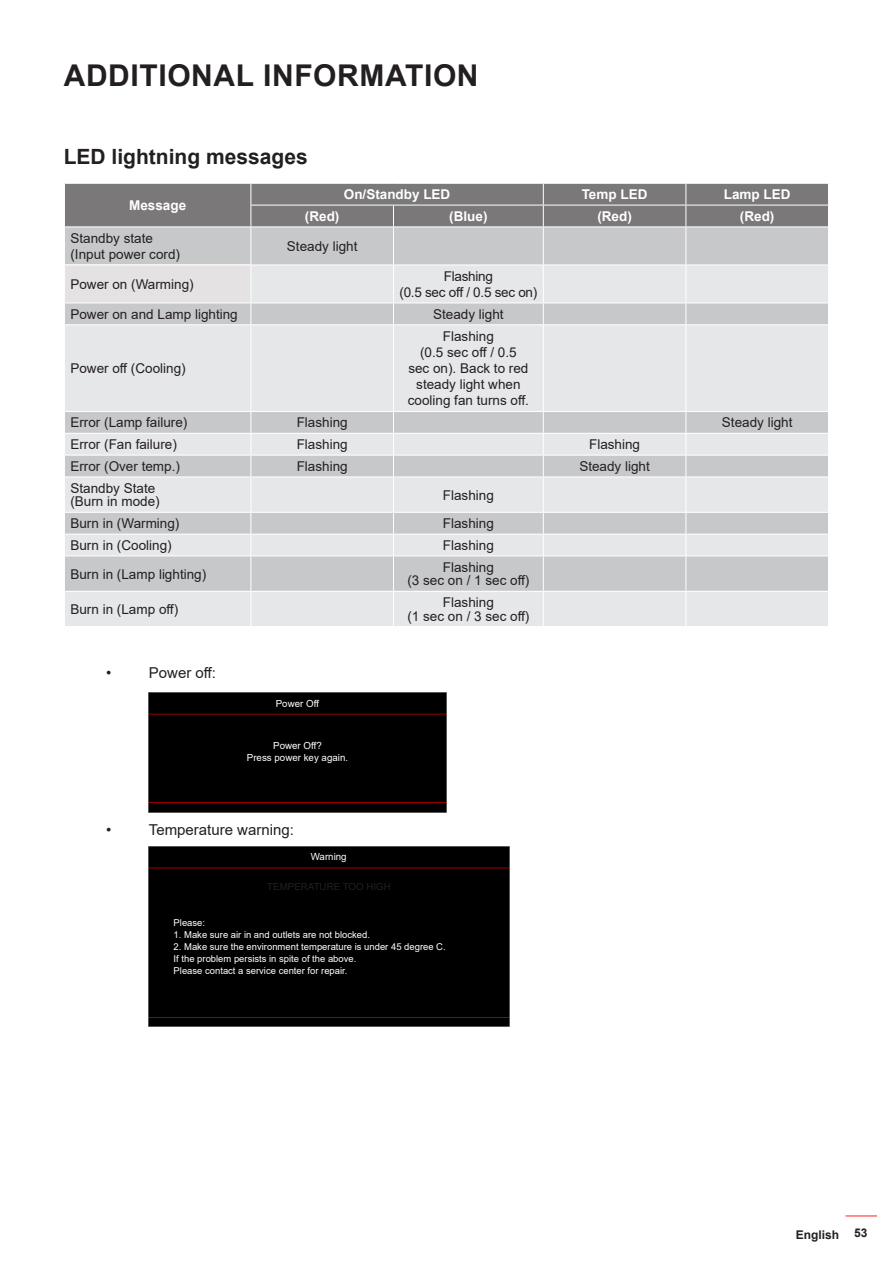
<style>
.page{position:relative;width:893px;height:1263px;background:#fff}
.page>*{position:absolute;margin:0;border:0;box-sizing:border-box;transform-origin:0 0}
.t1{font:700 30px "Arial";letter-spacing:.02em;color:#231f20}
.Heading_2_continue{font:700 21px "Arial";color:#231f20}
.t2{font:15px "Arial";color:#231f20}
.Cell_Body{font:13.5px/16.2px "Arial";color:#231f20;text-align:center}
.Body{font:700 13.5px "Arial";color:#fff}
.Cell_Body-2{font:13.5px "Arial";letter-spacing:-.02em;color:#231f20}
.t3{font:700 12px "Arial";color:#231f20}
.t4{font:9.75px/12px "Arial";color:#fff;text-align:center}
.t5{font:9.75px "Arial";color:#231f20}
.t6{font:9.45px/12px "Arial";color:#fff}
</style>
<div class="page">
<hr style="left:845px;top:1215px;width:32px;height:1px;background:#ff1f20">
<div style="left:65px;top:228px;width:763px;height:37px;background:#c7c8ca"></div>
<svg style="left:65px;top:266px;width:763px;height:360px;background:#dddee0"></svg>
<hr style="left:251px;top:227px;width:1px;height:38px;background:#fff">
<hr style="left:685px;top:227px;width:1px;height:38px;background:#fff">
<hr style="left:251px;top:265px;width:1px;height:38px;background:#fff">
<hr style="left:685px;top:265px;width:1px;height:38px;background:#fff">
<hr style="left:251px;top:325px;width:1px;height:86px;background:#fff">
<hr style="left:685px;top:325px;width:1px;height:86px;background:#fff">
<hr style="left:64px;top:477px;width:187px;height:1px;background:#fff">
<hr style="left:251px;top:477px;width:142px;height:1px;background:#fff">
<hr style="left:251px;top:477px;width:1px;height:35px;background:#fff">
<hr style="left:544px;top:477px;width:142px;height:1px;background:#fff">
<hr style="left:686px;top:477px;width:143px;height:1px;background:#fff">
<hr style="left:685px;top:477px;width:1px;height:35px;background:#fff">
<hr style="left:64px;top:512px;width:187px;height:1px;background:#fff">
<hr style="left:251px;top:512px;width:142px;height:1px;background:#fff">
<hr style="left:544px;top:512px;width:142px;height:1px;background:#fff">
<hr style="left:686px;top:512px;width:143px;height:1px;background:#fff">
<hr style="left:64px;top:534px;width:187px;height:1px;background:#fff">
<hr style="left:251px;top:534px;width:142px;height:1px;background:#fff">
<svg style="left:251px;top:513px;width:1px;height:43px"></svg>
<hr style="left:544px;top:534px;width:142px;height:1px;background:#fff">
<hr style="left:686px;top:534px;width:143px;height:1px;background:#fff">
<svg style="left:685px;top:513px;width:1px;height:43px"></svg>
<hr style="left:64px;top:556px;width:187px;height:1px;background:#fff">
<hr style="left:251px;top:556px;width:142px;height:1px;background:#fff">
<hr style="left:251px;top:556px;width:1px;height:35px;background:#fff">
<hr style="left:544px;top:556px;width:142px;height:1px;background:#fff">
<hr style="left:686px;top:556px;width:143px;height:1px;background:#fff">
<hr style="left:685px;top:556px;width:1px;height:35px;background:#fff">
<hr style="left:64px;top:591px;width:187px;height:1px;background:#fff">
<hr style="left:251px;top:591px;width:142px;height:1px;background:#fff">
<hr style="left:251px;top:592px;width:1px;height:34px;background:#fff">
<hr style="left:544px;top:591px;width:142px;height:1px;background:#fff">
<hr style="left:686px;top:591px;width:143px;height:1px;background:#fff">
<hr style="left:685px;top:592px;width:1px;height:34px;background:#fff">
<svg style="left:64px;top:183px;width:765px;height:44px;background:#817f80"></svg>
<hr style="left:393px;top:227px;width:1px;height:38px;background:#fff">
<hr style="left:543px;top:227px;width:1px;height:38px;background:#fff">
<hr style="left:393px;top:265px;width:1px;height:38px;background:#fff">
<hr style="left:543px;top:265px;width:1px;height:38px;background:#fff">
<svg style="left:65px;top:303px;width:763px;height:22px;background:#cacacc"></svg>
<hr style="left:393px;top:324px;width:151px;height:1px;background:#fff">
<hr style="left:393px;top:325px;width:1px;height:86px;background:#fff">
<hr style="left:543px;top:325px;width:1px;height:86px;background:#fff">
<hr style="left:393px;top:477px;width:151px;height:1px;background:#fff">
<hr style="left:393px;top:477px;width:1px;height:35px;background:#fff">
<hr style="left:543px;top:477px;width:1px;height:35px;background:#fff">
<hr style="left:393px;top:512px;width:151px;height:1px;background:#fff">
<hr style="left:393px;top:534px;width:151px;height:1px;background:#fff">
<svg style="left:393px;top:513px;width:1px;height:43px"></svg>
<svg style="left:543px;top:513px;width:1px;height:43px"></svg>
<hr style="left:393px;top:556px;width:151px;height:1px;background:#fff">
<hr style="left:393px;top:556px;width:1px;height:35px;background:#fff">
<hr style="left:543px;top:556px;width:1px;height:35px;background:#fff">
<hr style="left:393px;top:591px;width:151px;height:1px;background:#fff">
<hr style="left:393px;top:592px;width:1px;height:34px;background:#fff">
<hr style="left:543px;top:592px;width:1px;height:34px;background:#fff">
<hr style="left:64px;top:411px;width:187px;height:1px;background:#fff">
<hr style="left:251px;top:411px;width:142px;height:1px;background:#fff">
<hr style="left:544px;top:411px;width:142px;height:1px;background:#fff">
<hr style="left:686px;top:411px;width:143px;height:1px;background:#fff">
<hr style="left:393px;top:411px;width:151px;height:1px;background:#fff">
<hr style="left:64px;top:433px;width:187px;height:1px;background:#fff">
<hr style="left:251px;top:433px;width:142px;height:1px;background:#fff">
<svg style="left:251px;top:412px;width:1px;height:65px"></svg>
<hr style="left:544px;top:433px;width:142px;height:1px;background:#fff">
<hr style="left:686px;top:433px;width:143px;height:1px;background:#fff">
<svg style="left:685px;top:412px;width:1px;height:65px"></svg>
<hr style="left:64px;top:455px;width:187px;height:1px;background:#fff">
<hr style="left:251px;top:455px;width:142px;height:1px;background:#fff">
<hr style="left:544px;top:455px;width:142px;height:1px;background:#fff">
<hr style="left:686px;top:455px;width:143px;height:1px;background:#fff">
<hr style="left:393px;top:433px;width:151px;height:1px;background:#fff">
<svg style="left:393px;top:412px;width:1px;height:65px"></svg>
<svg style="left:543px;top:412px;width:1px;height:65px"></svg>
<hr style="left:393px;top:455px;width:151px;height:1px;background:#fff">
<div style="left:149px;top:692px;width:297px;height:120px;background:#000"></div>
<div style="left:149px;top:846px;width:360px;height:180px;background:#000"></div>
<h1 class="t1" style="left:64px;top:54px;width:416px">ADDITIONAL INFORMATION</h1>
<p class="Heading_2_continue" style="left:64px;top:142px;width:245px">LED lightning messages</p>
<p class="Body" style="left:129px;top:196px;width:59px">Message</p>
<p class="Body" style="left:344px;top:185px;width:108px">On/Standby LED</p>
<p class="Body" style="left:582px;top:185px;width:67px">Temp LED</p>
<p class="Body" style="left:724px;top:185px;width:68px">Lamp LED</p>
<p class="Body" style="left:305px;top:207px;width:36px">(Red)</p>
<p class="Body" style="left:449px;top:207px;width:40px">(Blue)</p>
<p class="Body" style="left:597px;top:207px;width:36px">(Red)</p>
<p class="Body" style="left:740px;top:207px;width:36px">(Red)</p>
<p class="Cell_Body" style="left:70px;top:230px;width:84px">Standby state</p>
<p class="Cell_Body" style="left:70px;top:246px;width:111px">(Input power cord)</p>
<p class="Cell_Body" style="left:70px;top:276px;width:125px">Power on (Warming)</p>
<p class="Cell_Body" style="left:287px;top:238px;width:72px">Steady light</p>
<p class="Cell_Body-2" style="left:444px;top:267px;width:51px">Flashing</p>
<p class="Cell_Body-2" style="left:399px;top:283px;width:139px">(0.5 sec off / 0.5 sec on)</p>
<p class="Cell_Body" style="left:70px;top:306px;width:169px">Power on and Lamp lighting</p>
<p class="Cell_Body" style="left:433px;top:306px;width:72px">Steady light</p>
<p class="Cell_Body" style="left:70px;top:360px;width:117px">Power off (Cooling)</p>
<p class="Cell_Body" style="left:443px;top:328px;width:53px">Flashing</p>
<p class="Cell_Body" style="left:408px;top:344px;width:123px">(0.5 sec off / 0.5<br>sec on). Back to red steady light when cooling fan turns off.</p>
<p class="Cell_Body" style="left:70px;top:414px;width:119px">Error (Lamp failure)</p>
<p class="Cell_Body" style="left:297px;top:414px;width:53px">Flashing</p>
<p class="Cell_Body" style="left:722px;top:414px;width:72px">Steady light</p>
<p class="Cell_Body" style="left:70px;top:436px;width:108px">Error (Fan failure)</p>
<p class="Cell_Body" style="left:297px;top:436px;width:53px">Flashing</p>
<p class="Cell_Body" style="left:589px;top:436px;width:53px">Flashing</p>
<p class="Cell_Body" style="left:70px;top:458px;width:111px">Error (Over temp.)</p>
<p class="Cell_Body" style="left:297px;top:458px;width:53px">Flashing</p>
<p class="Cell_Body" style="left:579px;top:458px;width:72px">Steady light</p>
<p class="Cell_Body" style="left:70px;top:480px;width:86px">Standby State</p>
<p class="Cell_Body" style="left:70px;top:493px;width:91px">(Burn in mode)</p>
<p class="Cell_Body" style="left:443px;top:487px;width:53px">Flashing</p>
<p class="Cell_Body" style="left:70px;top:515px;width:111px">Burn in (Warming)</p>
<p class="Cell_Body" style="left:443px;top:515px;width:53px">Flashing</p>
<p class="Cell_Body" style="left:70px;top:537px;width:103px">Burn in (Cooling)</p>
<p class="Cell_Body" style="left:443px;top:537px;width:53px">Flashing</p>
<p class="Cell_Body" style="left:70px;top:566px;width:137px">Burn in (Lamp lighting)</p>
<p class="Cell_Body" style="left:443px;top:559px;width:53px">Flashing</p>
<p class="Cell_Body" style="left:407px;top:572px;width:124px">(3 sec on / 1 sec off)</p>
<p class="Cell_Body" style="left:70px;top:601px;width:109px">Burn in (Lamp off)</p>
<p class="t2" style="left:149px;top:663px;width:69px">Power off:</p>
<p class="t4" style="left:276px;top:697px;width:45px">Power Off</p>
<p class="t4" style="left:247px;top:739px;width:103px">Power Off?<br>Press power key again.</p>
<p class="Cell_Body" style="left:443px;top:594px;width:53px">Flashing</p>
<p class="Cell_Body" style="left:407px;top:608px;width:124px">(1 sec on / 3 sec off)</p>
<p class="t2" style="left:149px;top:819px;width:147px">Temperature warning:</p>
<p class="t4" style="left:311px;top:850px;width:37px">Warning</p>
<p class="t5" style="left:267px;top:879px;width:125px">TEMPERATURE TOO HIGH</p>
<p class="t6" style="left:174px;top:917px;width:33px">Please:</p>
<p class="t6" style="left:174px;top:929px;width:198px">1. Make sure air in and outlets are not blocked.</p>
<p class="t6" style="left:174px;top:941px;width:274px">2. Make sure the environment temperature is under 45 degree C.<br>If the problem persists in spite of the above.<br>Please contact a service center for repair.</p>
<p class="t3" style="left:796px;top:1226px;width:45px">English</p>
<p class="t3" style="left:854px;top:1225px;width:15px">53</p>
</div>
